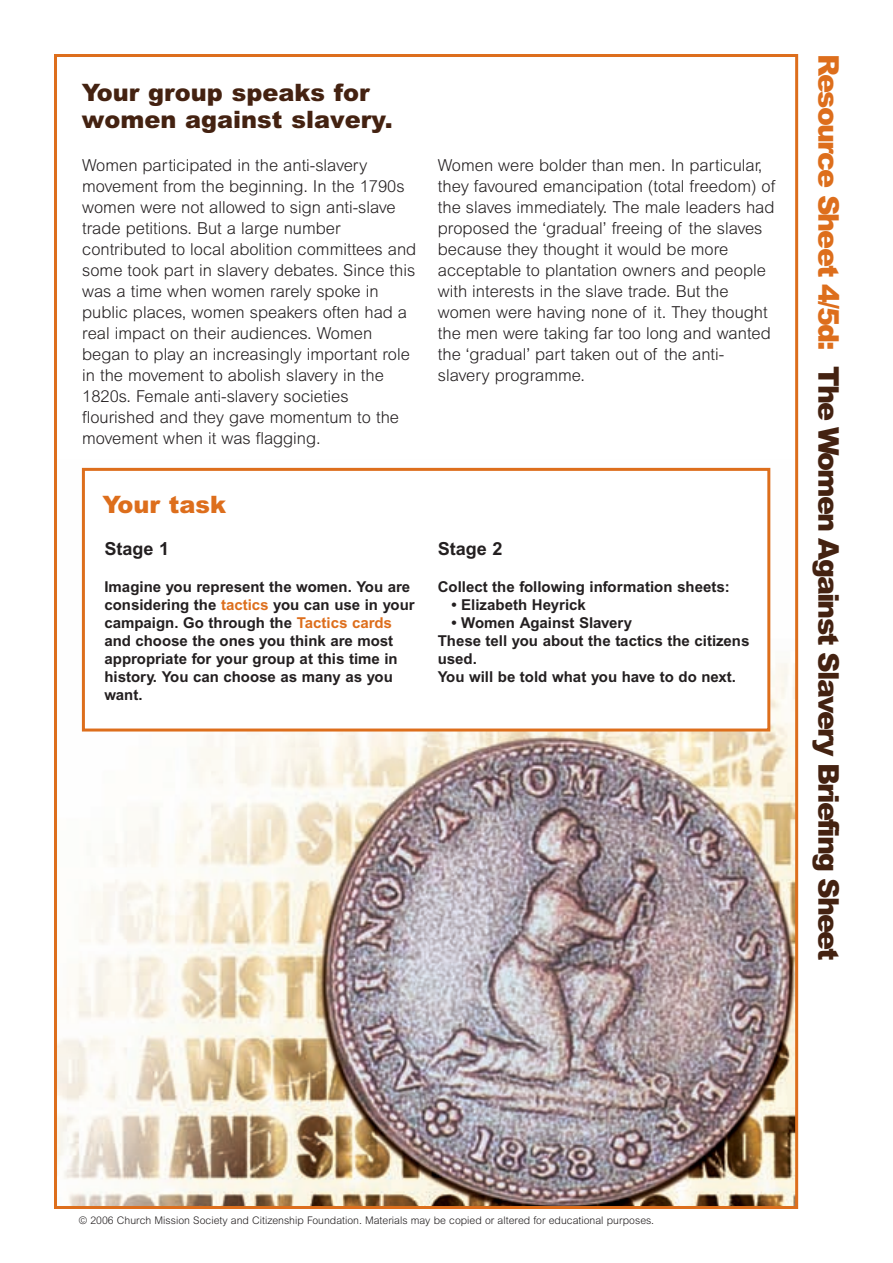
<style>
.page{position:relative;width:893px;height:1263px;background:#fff}
.page>*{position:absolute;margin:0;border:0;box-sizing:border-box;transform-origin:0 0}
.t1{font:900 28.5px "Arial";letter-spacing:-.065em;color:#421}
.t2{font:900 24px/27px "Arial";color:#421}
.t3{font:900 24px "Arial";color:#dd6e1c}
.t4{font:700 18px "Arial";color:#231f20}
.t5{font:300 16.5px/21px "Arial";color:#231f20}
.t6{font:700 15px/18px "Arial";color:#231f20}
.t7{font:300 10.5px "Arial";color:#231f20}
.s1{color:#dd6e1c}
</style>
<div class="page">
<img style="left:58px;top:467px;width:736px;height:738px">
<div style="left:83px;top:469px;width:686px;height:261px;background:#fff"></div>
<div style="left:82px;top:468px;width:688px;height:263px;border:3px solid #dd6e1c"></div>
<h2 class="t2" style="left:82px;top:79px;width:313px">Your group speaks for women against slavery.</h2>
<p class="t5" style="left:82px;top:157px;width:336px">Women participated in the anti-slavery movement from the beginning. In the 1790s women were not allowed to sign anti-slave trade petitions. But a large number contributed to local abolition committees and some took part in slavery debates. Since this was a time when women rarely spoke in public places, women speakers often had a real impact on their audiences. Women began to play an increasingly important role in the movement to abolish slavery in the 1820s. Female anti-slavery societies flourished and they gave momentum to the movement when it was flagging.</p>
<p class="t5" style="left:438px;top:157px;width:339px">Women were bolder than men. In particular, they favoured emancipation (total freedom) of the slaves immediately. The male leaders had proposed the ‘gradual’ freeing of the slaves because they thought it would be more acceptable to plantation owners and people with interests in the slave trade. But the women were having none of it. They thought the men were taking far too long and wanted the ‘gradual’ part taken out of the anti&shy;slavery programme.</p>
<h2 class="t3" style="left:102px;top:491px;width:125px">Your task</h2>
<p class="t4" style="left:104px;top:542px;width:66px">Stage 1</p>
<p class="t6" style="left:104px;top:579px;width:312px">Imagine you represent the women. You are considering the <span class="s1">tactics</span> you can use in your campaign. Go through the <span class="s1">Tactics cards </span>and choose the ones you think are most appropriate for your group at this time in history. You can choose as many as you want.</p>
<p class="t4" style="left:438px;top:542px;width:66px">Stage 2</p>
<p class="t6" style="left:438px;top:579px;width:293px">Collect the following information sheets:</p>
<p class="t6" style="left:451px;top:597px;width:136px">• Elizabeth Heyrick</p>
<p class="t6" style="left:438px;top:615px;width:313px;text-indent:14px">• Women Against Slavery<br>These tell you about the tactics the citizens used.<br>You will be told what you have to do next.</p>
<h1 class="t1" style="left:845px;top:54px;width:909px;rotate:90deg"><span class="s1">Resource Sheet 4/5d:</span> The Women Against Slavery Briefing Sheet</h1>
<p class="t7" style="left:79px;top:1216px;width:577px">© 2006 Church Mission Society and Citizenship Foundation. Materials may be copied or altered for educational purposes.</p>
</div>
